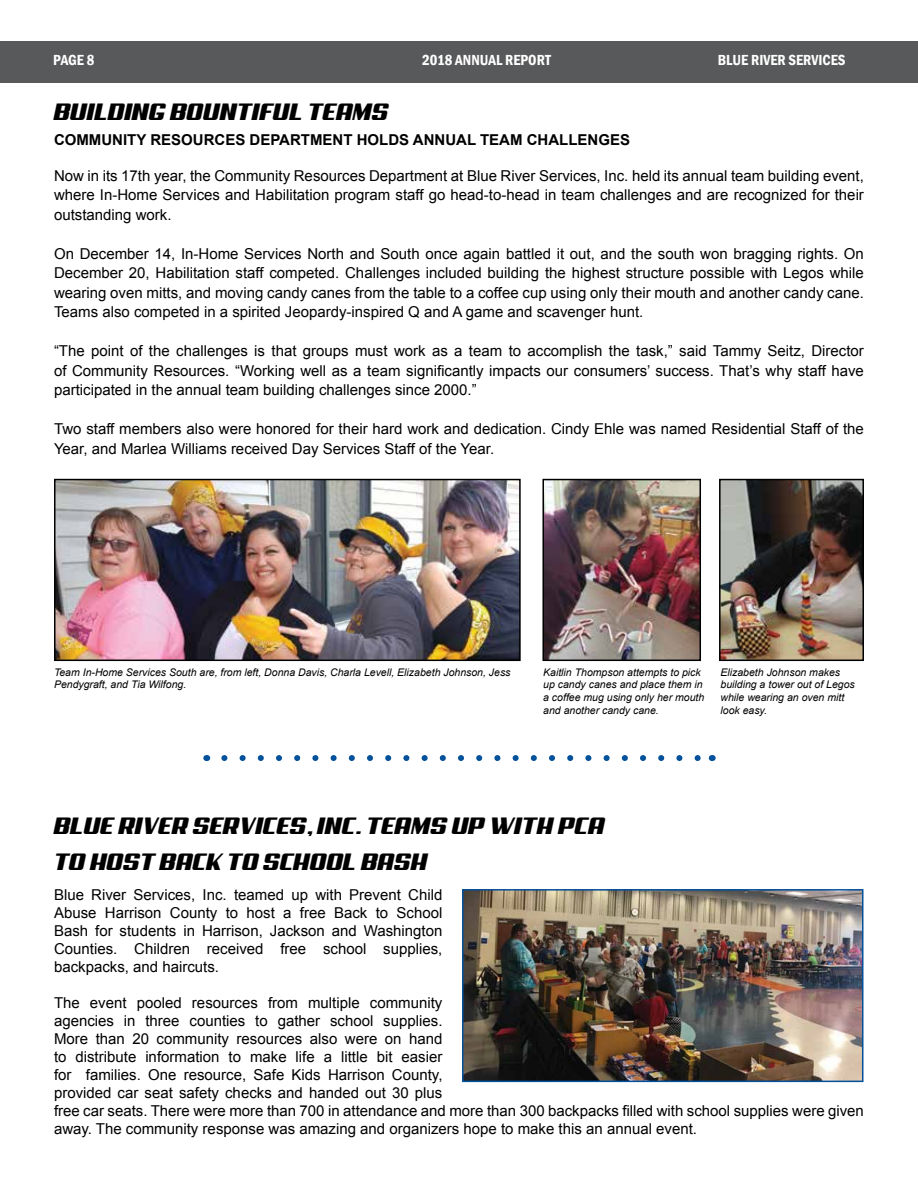
<style>
.page{position:relative;width:918px;height:1188px;background:#fff}
.page>*{position:absolute;margin:0;border:0;box-sizing:border-box;transform-origin:0 0}
.t1{font:24px/36px "Aero";color:#000}
.t2{font:15px/18px "Arial";color:#000;text-align:justify}
.t3{font:700 15px "Arial";color:#000}
.t4{font:600 condensed 15px "Franklin Gothic";color:#fff}
.t5{font:italic 10.5px/12.6px "Arial";color:#000}
</style>
<div class="page">
<div style="left:0;top:41px;width:918px;height:42px;background:#58595b"></div>
<img style="left:465px;top:892px;width:395px;height:187px">
<div style="left:462px;top:889px;width:401px;height:193px;border:2px solid #03509b"></div>
<svg style="left:224px;top:755px;width:477px;height:6px"></svg>
<img style="left:545px;top:482px;width:153px;height:176px">
<div style="left:542px;top:479px;width:159px;height:182px;border:2px solid #000"></div>
<img style="left:722px;top:482px;width:139px;height:176px">
<div style="left:719px;top:479px;width:145px;height:182px;border:2px solid #000"></div>
<img style="left:57px;top:482px;width:461px;height:176px">
<div style="left:54px;top:479px;width:467px;height:182px;border:2px solid #000"></div>
<p class="t4" style="left:53px;top:50px;width:43px">PAGE 8</p>
<p class="t4" style="left:422px;top:50px;width:130px">2018 ANNUAL REPORT</p>
<p class="t4" style="left:718px;top:50px;width:129px">BLUE RIVER SERVICES</p>
<h1 class="t1" style="left:54px;top:93px;width:336px">BUILDING BOUNTIFUL TEAMS</h1>
<p class="t3" style="left:54px;top:130px;width:578px">COMMUNITY RESOURCES DEPARTMENT HOLDS ANNUAL TEAM CHALLENGES</p>
<p class="t2" style="left:54px;top:166px;width:812px;line-height:19.5px">Now in its 17th year, the Community Resources Department at Blue River Services, Inc. held its annual team building event, where In-Home Services and Habilitation program staff go head-to-head in team challenges and are recognized for their outstanding work.</p>
<p class="t2" style="left:54px;top:244px;width:812px;line-height:19.5px">On December 14, In-Home Services North and South once again battled it out, and the south won bragging rights. On December 20, Habilitation staff competed. Challenges included building the highest structure possible with Legos while wearing oven mitts, and moving candy canes from the table to a coffee cup using only their mouth and another candy cane.<br>Teams also competed in a spirited Jeopardy-inspired Q and A game and scavenger hunt.</p>
<p class="t2" style="left:54px;top:341px;width:811px;line-height:19.5px">“The point of the challenges is that groups must work as a team to accomplish the task,” said Tammy Seitz, Director of Community Resources. “Working well as a team significantly impacts our consumers’ success. That’s why staff have participated in the annual team building challenges since 2000.”</p>
<p class="t2" style="left:54px;top:419px;width:812px;line-height:19.5px">Two staff members also were honored for their hard work and dedication. Cindy Ehle was named Residential Staff of the<br>Year, and Marlea Williams received Day Services Staff of the Year.</p>
<p class="t5" style="left:54px;top:666px;width:458px">Team In-Home Services South are, from left, Donna Davis, Charla Levell, Elizabeth Johnson, Jess<br>Pendygraft, and Tia Wilfong.</p>
<p class="t5" style="left:543px;top:666px;width:163px">Kaitlin Thompson attempts to pick up candy canes and place them in a coffee mug using only her mouth and another candy cane.</p>
<p class="t5" style="left:721px;top:666px;width:136px">Elizabeth Johnson makes building a tower out of Legos while wearing an oven mitt look easy.</p>
<h1 class="t1" style="left:54px;top:807px;width:552px">BLUE RIVER SERVICES, INC. TEAMS UP WITH PCA<br>TO HOST BACK TO SCHOOL BASH</h1>
<p class="t2" style="left:54px;top:886px;width:390px">Blue River Services, Inc. teamed up with Prevent Child Abuse Harrison County to host a free Back to School Bash for students in Harrison, Jackson and Washington Counties. Children received free school supplies, backpacks, and haircuts.</p>
<p class="t2" style="left:54px;top:994px;width:811px;text-align:left">The event pooled resources from multiple community<br>agencies in three counties to gather school supplies.<br>More than 20 community resources also were on hand<br>to distribute information to make life a little bit easier<br>for families. One resource, Safe Kids Harrison County,<br>provided car seat safety checks and handed out 30 plus<br>free car seats. There were more than 700 in attendance and more than 300 backpacks filled with school supplies were given away. The community response was amazing and organizers hope to make this an annual event.</p>
</div>
